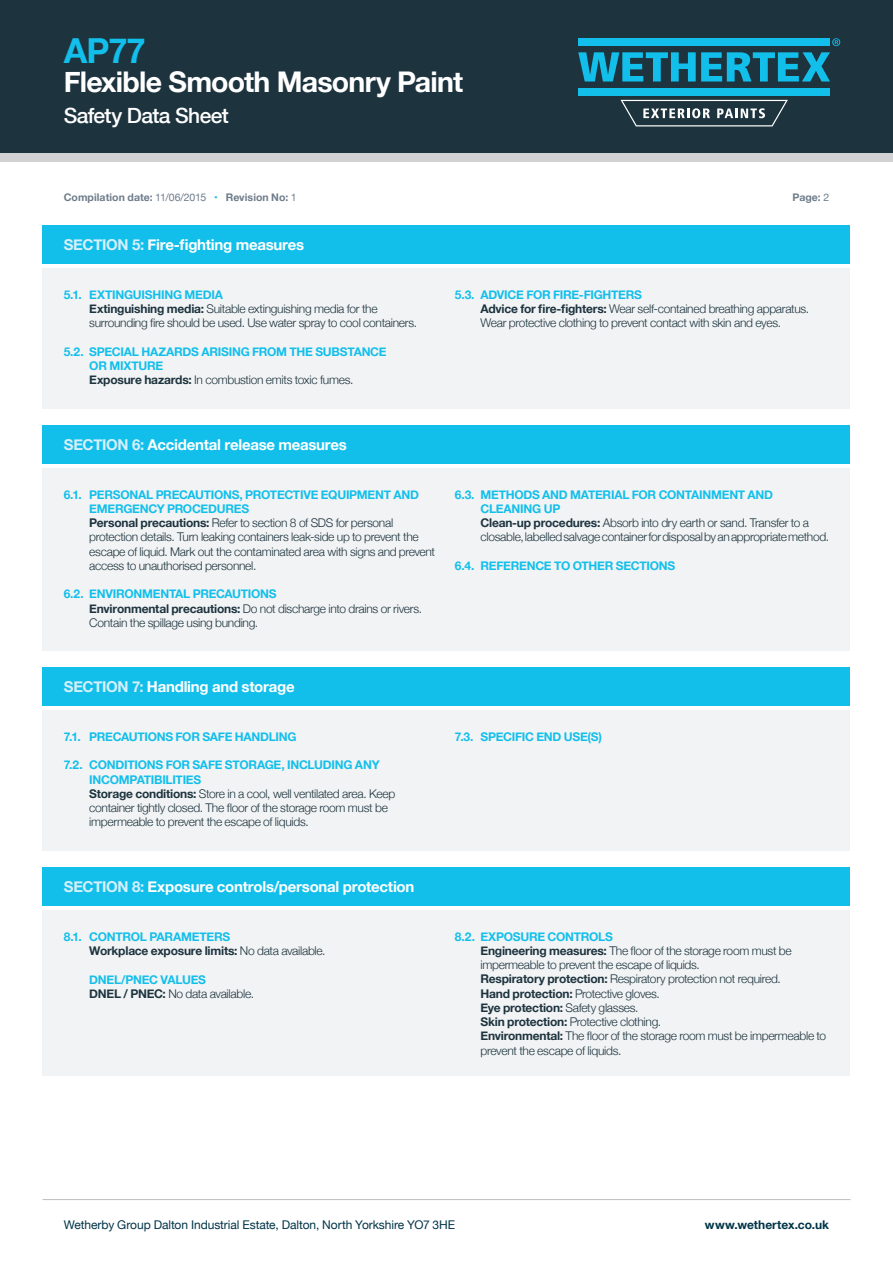
<style>
.page{position:relative;width:893px;height:1263px;background:#fff}
.page>*{position:absolute;margin:0;border:0;box-sizing:border-box;transform-origin:0 0}
.t1{font:700 34.5px "Helvetica Neue";color:#12bfeb}
.t2{font:700 28.5px "Helvetica Neue";letter-spacing:-.025em;color:#fff}
.t3{font:500 21px "Helvetica Neue";letter-spacing:-.03em;color:#fff}
.t4{font:700 15px "Helvetica Neue";letter-spacing:-.015em;color:#fff}
.t5{font:300 12px/14.2px "Helvetica Neue";letter-spacing:-.025em;color:#1d343f}
.t6{font:700 12px/14.2px "Helvetica Neue";letter-spacing:-.02em;color:#12bfeb}
.t7{font:12px "Helvetica Neue";letter-spacing:-.005em;color:#003447}
.t8{font:700 12px/14.2px "Helvetica Neue";letter-spacing:-.02em;color:#1d343f}
.t9{font:700 12px "Helvetica Neue";color:#003447}
.t10{font:700 10.5px "Helvetica Neue";letter-spacing:.005em;color:#6e7c8a}
.s1{font-weight:400}
.s2{font-weight:400;color:#12bfeb}
.s3{color:#d6f0fa}
.s4{font-weight:700;color:#12bfeb}
.s5{font-weight:700}
.s6{color:#1d343f}
.s7{font-weight:300;color:#1d343f}
.s8{color:#12bfeb}
.s9{font-weight:300}
</style>
<div class="page">
<div style="left:0;top:0;width:893px;height:153px;background:#1d343f"></div>
<div style="left:0;top:153px;width:893px;height:9px;background:#d1d2d4"></div>
<svg style="left:620px;top:100px;width:168px;height:26px"></svg>
<div style="left:578px;top:88px;width:252px;height:8px;background:#12bfeb"></div>
<svg style="left:578px;top:52px;width:252px;height:29px"></svg>
<div style="left:578px;top:38px;width:252px;height:8px;background:#12bfeb"></div>
<svg style="left:832px;top:38px;width:8px;height:8px"></svg>
<div style="left:43px;top:910px;width:807px;height:166px;background:#f2f3f4"></div>
<div style="left:43px;top:268px;width:807px;height:140px;background:#f2f3f4"></div>
<div style="left:43px;top:468px;width:807px;height:183px;background:#f2f3f4"></div>
<div style="left:43px;top:710px;width:807px;height:140px;background:#f2f3f4"></div>
<div style="left:43px;top:225px;width:807px;height:39px;background:#12bfeb"></div>
<div style="left:43px;top:425px;width:807px;height:38px;background:#12bfeb"></div>
<div style="left:43px;top:668px;width:807px;height:38px;background:#12bfeb"></div>
<div style="left:43px;top:867px;width:807px;height:39px;background:#12bfeb"></div>
<hr style="left:43px;top:1199px;width:807px;height:1px;background:#bcbdc0">
<h1 class="t1" style="left:64px;top:24px;width:83px">AP77</h1>
<h2 class="t2" style="left:64px;top:59px;width:401px">Flexible Smooth Masonry Paint</h2>
<h3 class="t3" style="left:64px;top:103px;width:167px">Safety Data Sheet</h3>
<p class="t10" style="left:64px;top:189px;width:234px">Compilation date: <span class="s1">11/06/2015</span> <span class="s2">•</span> Revision No: <span class="s1">1</span></p>
<p class="t10" style="left:792px;top:189px;width:38px">Page: <span class="s1">2</span></p>
<p class="t4" style="left:64px;top:233px;width:242px"><span class="s3">SECTION 5:</span> Fire-fighting measures</p>
<p class="t5" style="left:89px;top:287px;width:329px;text-indent:-26px"><span class="s4">5.1. EXTINGUISHING MEDIA<br></span><span class="s5">Extinguishing media:</span> Suitable extinguishing media for the surrounding fire should be used. Use water spray to cool containers.</p>
<p class="t6" style="left:89px;top:345px;width:299px;text-indent:-26px">5.2. SPECIAL HAZARDS ARISING FROM THE SUBSTANCE<br>OR MIXTURE<br><span class="s6">Exposure hazards:</span> <span class="s7">In combustion emits toxic fumes.</span></p>
<p class="t5" style="left:480px;top:287px;width:330px;text-indent:-26px"><span class="s4">5.3. ADVICE FOR FIRE-FIGHTERS<br></span><span class="s5">Advice for fire-fighters:</span> Wear self-contained breathing apparatus.<br>Wear protective clothing to prevent contact with skin and eyes.</p>
<p class="t4" style="left:64px;top:432px;width:285px"><span class="s3">SECTION 6:</span> Accidental release measures</p>
<p class="t5" style="left:89px;top:487px;width:347px;text-indent:-26px"><span class="s4">6.1. PERSONAL PRECAUTIONS, PROTECTIVE EQUIPMENT AND EMERGENCY PROCEDURES<br></span><span class="s5">Personal precautions:</span> Refer to section 8 of SDS for personal protection details. Turn leaking containers leak-side up to prevent the escape of liquid. Mark out the contaminated area with signs and prevent access to unauthorised personnel.</p>
<p class="t5" style="left:89px;top:587px;width:334px;text-indent:-26px"><span class="s4">6.2. ENVIRONMENTAL PRECAUTIONS<br></span><span class="s5">Environmental precautions:</span> Do not discharge into drains or rivers.<br>Contain the spillage using bunding.</p>
<p class="t5" style="left:480px;top:487px;width:350px;text-indent:-26px"><span class="s4">6.3. METHODS AND MATERIAL FOR CONTAINMENT AND CLEANING UP<br></span><span class="s5">Clean-up procedures:</span> Absorb into dry earth or sand. Transfer to a closable, labelled salvage container for disposal by an appropriate method.</p>
<p class="t6" style="left:455px;top:559px;width:222px">6.4. REFERENCE TO OTHER SECTIONS</p>
<p class="t4" style="left:64px;top:675px;width:232px"><span class="s3">SECTION 7:</span> Handling and storage</p>
<p class="t6" style="left:64px;top:730px;width:234px">7.1. PRECAUTIONS FOR SAFE HANDLING</p>
<p class="t5" style="left:89px;top:758px;width:307px;text-indent:-26px"><span class="s4">7.2. CONDITIONS FOR SAFE STORAGE, INCLUDING ANY INCOMPATIBILITIES<br></span><span class="s5">Storage conditions:</span> Store in a cool, well ventilated area. Keep container tightly closed. The floor of the storage room must be impermeable to prevent the escape of liquids.</p>
<p class="t6" style="left:455px;top:730px;width:148px">7.3. SPECIFIC END USE(S)</p>
<p class="t4" style="left:64px;top:875px;width:352px"><span class="s3">SECTION 8:</span> Exposure controls/personal protection</p>
<p class="t8" style="left:89px;top:930px;width:238px;text-indent:-26px"><span class="s8">8.1. CONTROL PARAMETERS<br></span>Workplace exposure limits: <span class="s9">No data available.</span></p>
<p class="t5" style="left:89px;top:972px;width:166px"><span class="s4">DNEL/PNEC VALUES<br></span><span class="s5">DNEL / PNEC:</span> No data available.</p>
<p class="t5" style="left:480px;top:929px;width:347px;text-indent:-26px"><span class="s4">8.2. EXPOSURE CONTROLS<br></span><span class="s5">Engineering measures:</span> The floor of the storage room must be impermeable to prevent the escape of liquids.<br><span class="s5">Respiratory protection:</span> Respiratory protection not required.<br><span class="s5">Hand protection:</span> Protective gloves.<br><span class="s5">Eye protection:</span> Safety glasses.<br><span class="s5">Skin protection:</span> Protective clothing.<br><span class="s5">Environmental:</span> The floor of the storage room must be impermeable to prevent the escape of liquids.</p>
<p class="t7" style="left:64px;top:1216px;width:393px">Wetherby Group Dalton Industrial Estate, Dalton, North Yorkshire YO7 3HE</p>
<p class="t9" style="left:705px;top:1215px;width:126px">www.wethertex.co.uk</p>
</div>
